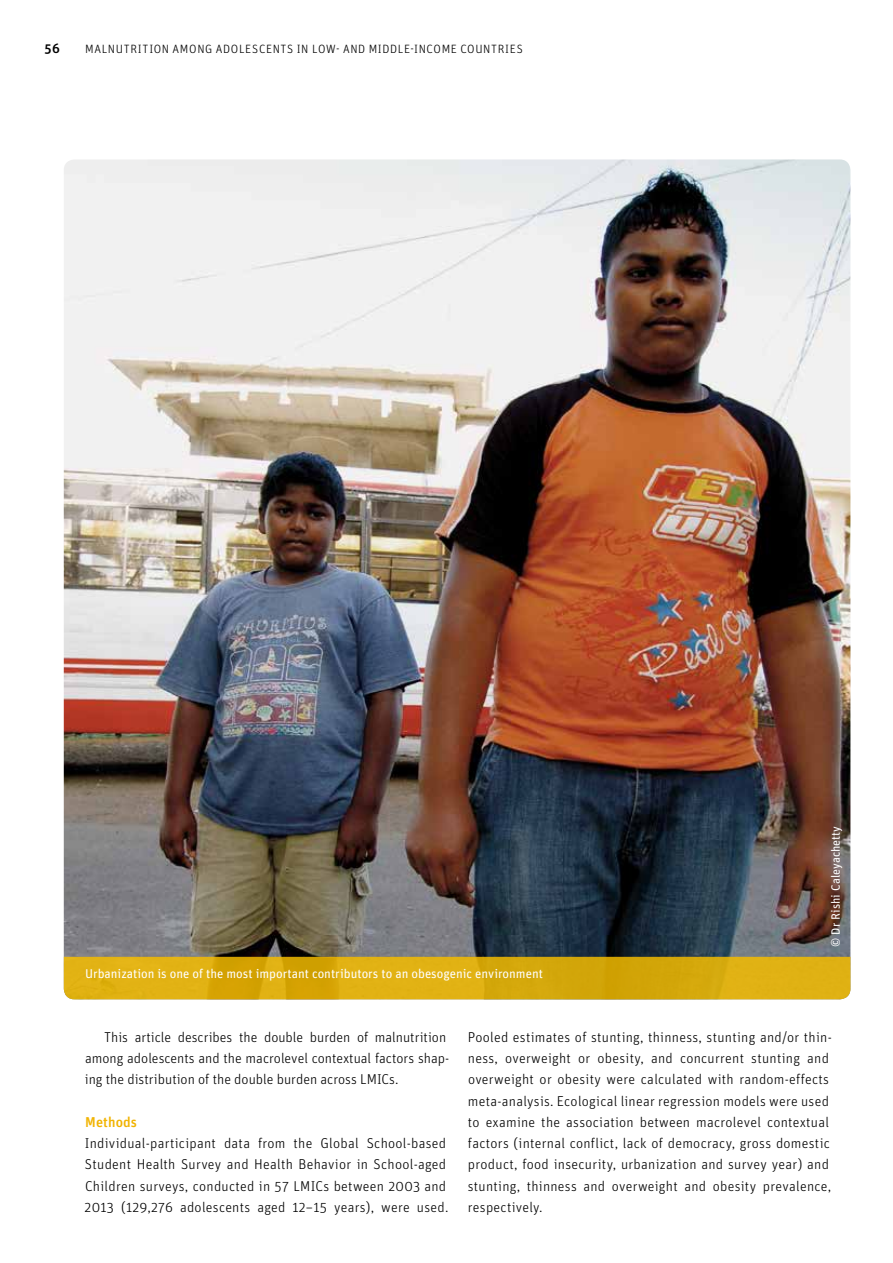
<style>
.page{position:relative;width:893px;height:1263px;background:#fff}
.page>*{position:absolute;margin:0;border:0;box-sizing:border-box;transform-origin:0 0}
.t1{font:300 14.25px/21.3px "Unit Pro";letter-spacing:.02em;color:#000}
.t2{font:300 14.25px/21.3px "Unit Pro";color:#000}
.t3{font:500 14.25px "Unit Pro";letter-spacing:.01em;color:#f1b300}
.t4{font:500 13.5px "Unit Pro";color:#000}
.t5{font:12.75px "Unit Pro";color:#fff}
.t6{font:300 12px "Unit Pro";letter-spacing:.05em;color:#000}
.t7{font:12px "Unit Pro";letter-spacing:.005em;color:#fff}
</style>
<div class="page">
<img style="left:64px;top:159px;width:786px;height:798px">
<svg style="left:64px;top:957px;width:786px;height:42px;background:#daac0e"></svg>
<p class="t4" style="left:45px;top:39px;width:17px">56</p>
<p class="t6" style="left:85px;top:41px;width:439px">MALNUTRITION AMONG ADOLESCENTS IN LOW- AND MIDDLE-INCOME COUNTRIES</p>
<p class="t5" style="left:85px;top:965px;width:459px">Urbanization is one of the most important contributors to an obesogenic environment</p>
<p class="t7" style="left:827px;top:947px;width:122px;rotate:-90deg">© Dr Rishi Caleyachetty</p>
<p class="t2" style="left:85px;top:1026px;width:366px;text-indent:19px">This article describes the double burden of malnutrition among adolescents and the macrolevel contextual factors shap&shy;ing the distribution of the double burden across LMICs.</p>
<p class="t3" style="left:85px;top:1112px;width:53px">Methods</p>
<p class="t1" style="left:85px;top:1132px;width:365px">Individual-participant data from the Global School-based Student Health Survey and Health Behavior in School-aged Children surveys, conducted in 57 LMICs between 2003 and 2013 (129,276 adolescents aged 12–15 years), were used.</p>
<p class="t1" style="left:468px;top:1026px;width:366px">Pooled estimates of stunting, thinness, stunting and/or thin&shy;ness, overweight or obesity, and concurrent stunting and overweight or obesity were calculated with random-effects meta-analysis. Ecological linear regression models were used to examine the association between macrolevel contextual factors (internal conflict, lack of democracy, gross domestic product, food insecurity, urbanization and survey year) and stunting, thinness and overweight and obesity prevalence, respectively.</p>
</div>
